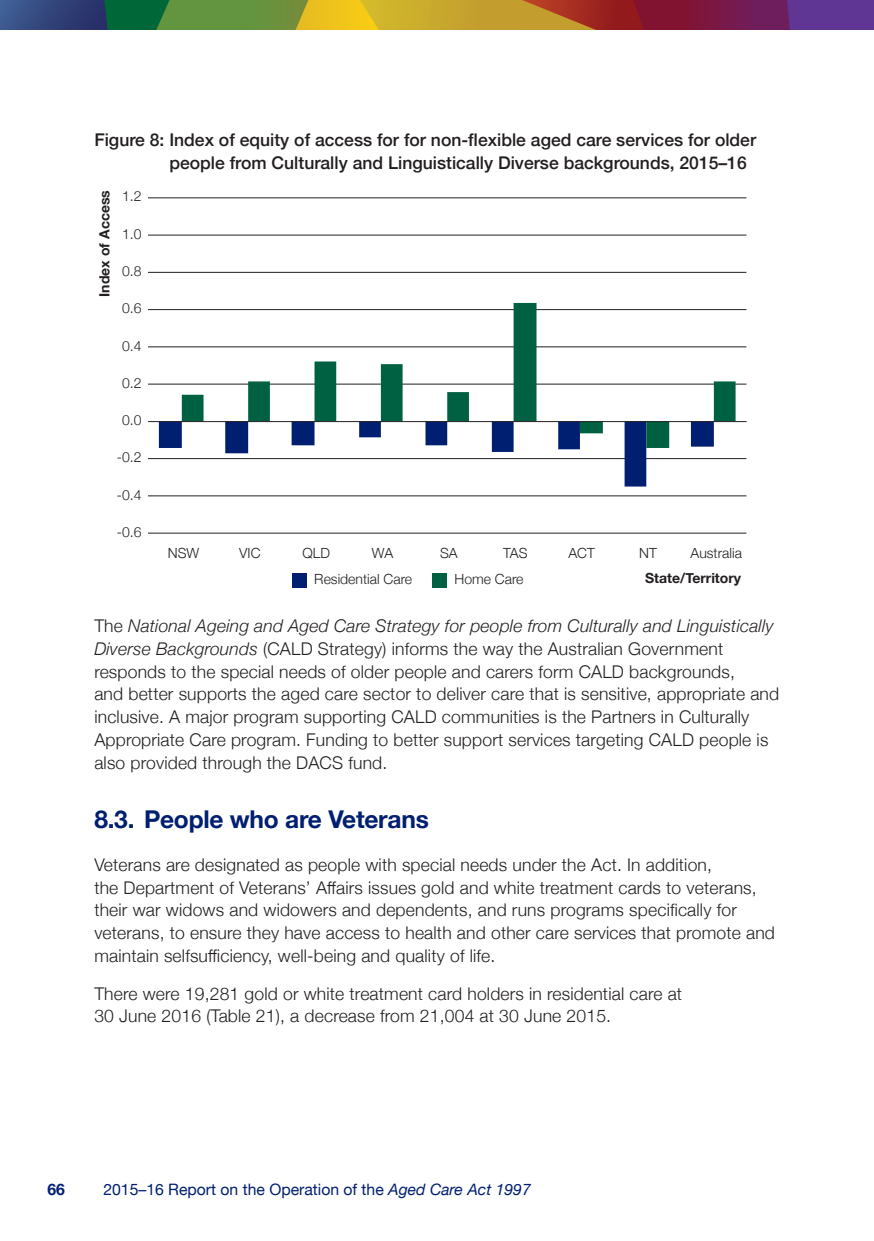
<style>
.page{position:relative;width:874px;height:1241px;background:#fff}
.page>*{position:absolute;margin:0;border:0;box-sizing:border-box;transform-origin:0 0}
.H2{font:700 24.5px "Helvetica Neue";letter-spacing:-.01em;color:#001f70}
.Text{font:300 17.5px/22.8px "Helvetica Neue";letter-spacing:.01em;color:#231f20}
.Table_and_Figure_Hea{font:500 17.5px/22.8px "Helvetica Neue";color:#231f20}
.t1{font:15.75px "Helvetica Neue";color:#001f70}
.t2{font:700 15.75px "Helvetica Neue";color:#001f70}
.t3{font:300 14px "Helvetica Neue";color:#231f20}
.t4{font:700 14px "Helvetica Neue";color:#231f20}
.s1{font-style:italic}
</style>
<div class="page">
<div style="left:0;top:0;width:873px;height:30px;background:#931b1d"></div>
<svg style="left:0;top:0;width:595px;height:30px"></svg>
<svg style="left:633px;top:0;width:240px;height:30px"></svg>
<div style="left:292px;top:573px;width:14px;height:14px;background:#001f70"></div>
<div style="left:432px;top:573px;width:14px;height:14px;background:#006142"></div>
<hr style="left:148px;top:197px;width:598px;height:1px;background:#231f20">
<hr style="left:148px;top:235px;width:598px;height:1px;background:#231f20">
<hr style="left:148px;top:272px;width:598px;height:1px;background:#231f20">
<hr style="left:148px;top:309px;width:598px;height:1px;background:#231f20">
<hr style="left:148px;top:346px;width:598px;height:1px;background:#231f20">
<hr style="left:148px;top:384px;width:598px;height:1px;background:#231f20">
<hr style="left:148px;top:458px;width:598px;height:1px;background:#231f20">
<hr style="left:148px;top:495px;width:598px;height:1px;background:#231f20">
<hr style="left:148px;top:532px;width:598px;height:1px;background:#231f20">
<svg style="left:159px;top:422px;width:554px;height:64px"></svg>
<svg style="left:182px;top:303px;width:553px;height:145px"></svg>
<hr style="left:148px;top:421px;width:598px;height:1px;background:#231f20">
<p class="Table_and_Figure_Hea" style="left:169px;top:127px;width:588px;text-indent:-75px">Figure 8: Index of equity of access for for non-flexible aged care services for older people from Culturally and Linguistically Diverse backgrounds, 2015–16</p>
<p class="t4" style="left:93px;top:296px;width:108px;rotate:-90deg">Index of Access</p>
<p class="t3" style="left:122px;top:185px;width:21px">1.2</p>
<p class="t3" style="left:122px;top:222px;width:21px">1.0</p>
<p class="t3" style="left:122px;top:259px;width:21px">0.8</p>
<p class="t3" style="left:122px;top:297px;width:21px">0.6</p>
<p class="t3" style="left:122px;top:334px;width:21px">0.4</p>
<p class="t3" style="left:122px;top:371px;width:21px">0.2</p>
<p class="t3" style="left:122px;top:409px;width:21px">0.0</p>
<p class="t3" style="left:117px;top:446px;width:26px">-0.2</p>
<p class="t3" style="left:117px;top:483px;width:26px">-0.4</p>
<p class="t3" style="left:117px;top:520px;width:26px">-0.6</p>
<p class="t3" style="left:168px;top:541px;width:33px">NSW</p>
<p class="t3" style="left:239px;top:541px;width:23px">VIC</p>
<p class="t3" style="left:302px;top:541px;width:29px">QLD</p>
<p class="t3" style="left:372px;top:541px;width:23px">WA</p>
<p class="t3" style="left:440px;top:541px;width:19px">SA</p>
<p class="t3" style="left:503px;top:541px;width:26px">TAS</p>
<p class="t3" style="left:568px;top:541px;width:28px">ACT</p>
<p class="t3" style="left:638px;top:541px;width:19px">NT</p>
<p class="t3" style="left:690px;top:541px;width:53px">Australia</p>
<p class="t4" style="left:644px;top:567px;width:97px">State/Territory</p>
<p class="t3" style="left:314px;top:567px;width:99px">Residential Care</p>
<p class="t3" style="left:454px;top:567px;width:71px">Home Care</p>
<p class="Text" style="left:94px;top:613px;width:686px">The <span class="s1">National Ageing and Aged Care Strategy for people from Culturally and Linguistically Diverse Backgrounds</span> (CALD Strategy) informs the way the Australian Government responds to the special needs of older people and carers form CALD backgrounds,<br>and better supports the aged care sector to deliver care that is sensitive, appropriate and inclusive. A major program supporting CALD communities is the Partners in Culturally Appropriate Care program. Funding to better support services targeting CALD people is also provided through the DACS fund.</p>
<h3 class="H2" style="left:94px;top:800px;width:336px">8.3. People who are Veterans</h3>
<p class="Text" style="left:94px;top:851px;width:681px">Veterans are designated as people with special needs under the Act. In addition,<br>the Department of Veterans’ Affairs issues gold and white treatment cards to veterans, their war widows and widowers and dependents, and runs programs specifically for veterans, to ensure they have access to health and other care services that promote and maintain selfsufficiency, well-being and quality of life.</p>
<p class="Text" style="left:94px;top:980px;width:589px">There were 19,281 gold or white treatment card holders in residential care at<br>30 June 2016 (Table 21), a decrease from 21,004 at 30 June 2015.</p>
<p class="t2" style="left:47px;top:1176px;width:19px">66</p>
<p class="t1" style="left:103px;top:1177px;width:428px">2015–16 Report on the Operation of the <span class="s1">Aged Care Act 1997</span></p>
</div>
